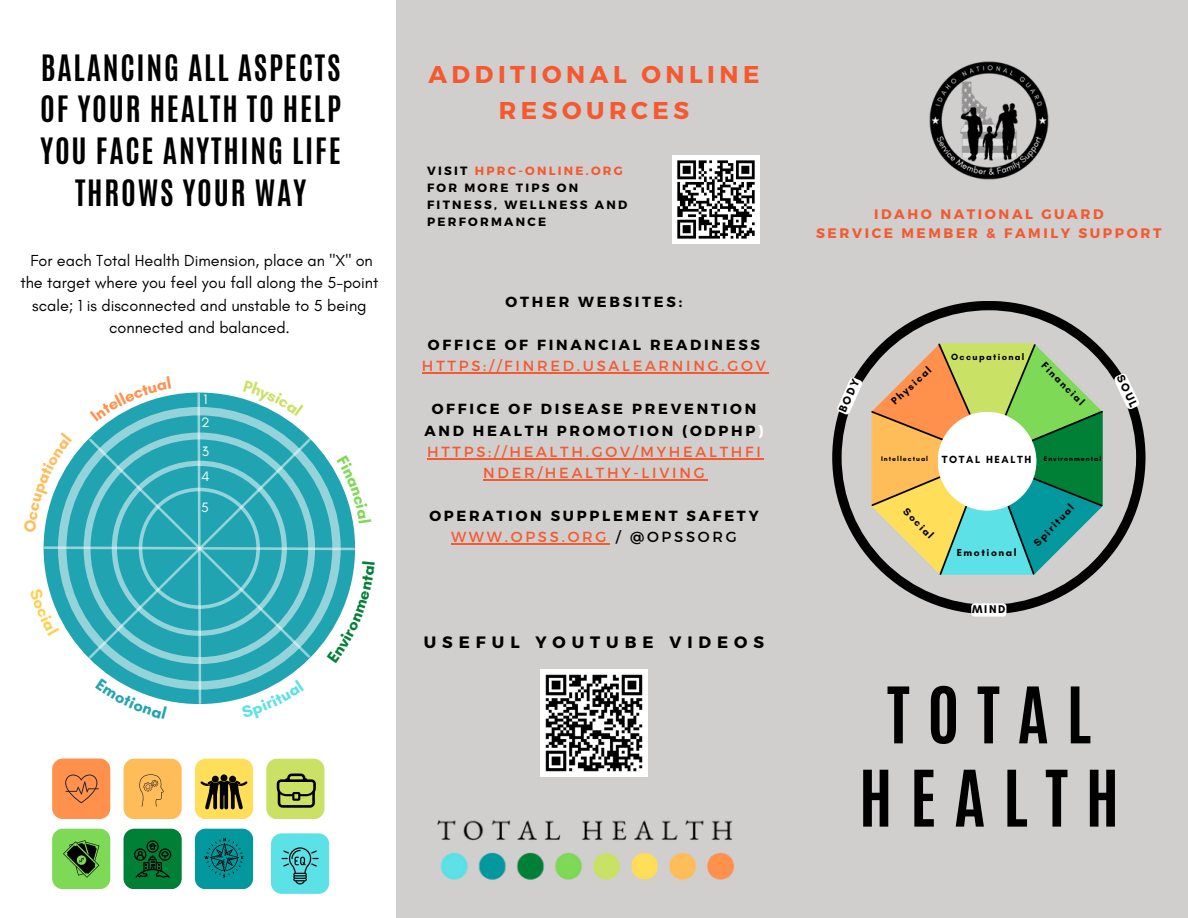
<style>
.page{position:relative;width:1188px;height:918px;background:#d1cece}
.page>*{position:absolute;margin:0;border:0;box-sizing:border-box;transform-origin:0 0}
.t1{font:700 66.15px/83.2px "Antonio";letter-spacing:.265em;color:#000;text-align:center}
.t2{font:700 30.3px/41.7px "Antonio";letter-spacing:.06em;color:#000;text-align:center}
.t3{font:700 24.3px/36px "Montserrat";letter-spacing:.19em;color:#f4592f;text-align:center}
.t4{font:700 16.5px "Montserrat";letter-spacing:.36em;color:#000}
.t5{font:16.2px/22.5px "Glacial Indifference";color:#000;text-align:center}
.t6{font:700 14.7px/21.3px "Montserrat";letter-spacing:.19em;color:#000;text-align:center}
.t7{font:14.7px "Montserrat";letter-spacing:.19em;color:#f4592f}
.t8{font:13.95px/25.5px "Glacial Indifference";color:#fff}
.t9{font:700 13.8px/19.8px "Montserrat";letter-spacing:.19em;color:#f4592f;text-align:center}
.t10{font:700 12px/17px "Montserrat";letter-spacing:.19em;color:#000}
.t11{font:11.4px "Glacial Indifference";letter-spacing:.15em;color:#000}
.t12{font:700 11.4px "Glacial Indifference";color:#020202}
.t13{font:700 11.4px "Glacial Indifference";color:#000}
.t14{font:700 10.5px "Glacial Indifference";letter-spacing:.15em;color:#000}
.t15{font:700 10.35px "Glacial Indifference";letter-spacing:.15em;color:#000}
.t16{font:700 9.3px "Glacial Indifference";letter-spacing:.15em;color:#000}
.t17{font:700 6.9px "Glacial Indifference";letter-spacing:.15em;color:#000}
.s1{color:#f4592f}
.s2{color:#fff}
.s3{font-weight:400;color:#f4592f}
.s4{font-weight:400}
</style>
<div class="page">
<img style="left:672px;top:155px;width:88px;height:88px">
<div style="left:0;top:0;width:396px;height:918px;background:#fff"></div>
<img style="left:437px;top:670px;width:297px;height:210px">
<div style="left:52px;top:759px;width:58px;height:60px;background:#ff914d;border-radius:11px"></div>
<div style="left:266px;top:759px;width:58px;height:60px;background:#c9e265;border-radius:11px"></div>
<div style="left:195px;top:759px;width:58px;height:60px;background:#ffde59;border-radius:11px"></div>
<div style="left:124px;top:759px;width:58px;height:60px;background:#ffbd59;border-radius:11px"></div>
<div style="left:52px;top:829px;width:58px;height:60px;background:#7ed957;border-radius:11px"></div>
<div style="left:195px;top:829px;width:58px;height:60px;background:#03989e;border-radius:11px"></div>
<div style="left:124px;top:829px;width:58px;height:60px;background:#008037;border-radius:11px"></div>
<svg style="left:65px;top:774px;width:34px;height:29px"></svg>
<svg style="left:139px;top:774px;width:25px;height:33px"></svg>
<svg style="left:201px;top:774px;width:46px;height:36px"></svg>
<svg style="left:277px;top:774px;width:39px;height:34px"></svg>
<svg style="left:63px;top:840px;width:36px;height:38px"></svg>
<svg style="left:134px;top:840px;width:37px;height:38px"></svg>
<svg style="left:205px;top:838px;width:38px;height:40px"></svg>
<div style="left:271px;top:833px;width:58px;height:61px;background:#5ce1e6;border-radius:11px"></div>
<svg style="left:282px;top:847px;width:37px;height:37px"></svg>
<svg style="left:832px;top:301px;width:314px;height:313px"></svg>
<div style="left:971px;top:603px;width:35px;height:14px;background:#fff;border-radius:3px"></div>
<svg style="left:836px;top:376px;width:27px;height:40px"></svg>
<svg style="left:1113px;top:372px;width:27px;height:38px"></svg>
<svg style="left:870px;top:342px;width:234px;height:234px"></svg>
<div style="left:938px;top:412px;width:98px;height:99px;background:#fff;border-radius:50%"></div>
<img style="left:929px;top:61px;width:120px;height:119px">
<hr style="left:422px;top:373px;width:347px;height:1px;background:#f4592f">
<hr style="left:427px;top:458px;width:337px;height:1px;background:#f4592f">
<hr style="left:483px;top:479px;width:224px;height:2px;background:#f4592f">
<hr style="left:451px;top:544px;width:158px;height:1px;background:#f4592f">
<svg style="left:43px;top:392px;width:312px;height:312px"></svg>
<h2 class="t2" style="left:40px;top:47px;width:302px">BALANCING ALL ASPECTS<br>OF YOUR HEALTH TO HELP<br>YOU FACE ANYTHING LIFE<br>THROWS YOUR WAY</h2>
<p class="t5" style="left:20px;top:249px;width:360px">For each Total Health Dimension, place an "X" on the target where you feel you fall along the 5-point scale; 1 is disconnected and unstable to 5 being connected and balanced.</p>
<p class="t8" style="left:203px;top:386px;width:5px">1</p>
<p class="t8" style="left:201px;top:410px;width:10px">2</p>
<p class="t8" style="left:201px;top:438px;width:10px">3<br>4</p>
<p class="t8" style="left:201px;top:495px;width:9px">5</p>
<h3 class="t3" style="left:428px;top:55px;width:333px">ADDITIONAL ONLINE<br>RESOURCES</h3>
<p class="t10" style="left:427px;top:161px;width:202px">VISIT <span class="s1">HPRC-ONLINE.ORG<br></span>FOR MORE TIPS ON<br>FITNESS, WELLNESS AND<br>PERFORMANCE</p>
<p class="t6" style="left:506px;top:291px;width:178px">OTHER WEBSITES:</p>
<p class="t6" style="left:428px;top:333px;width:334px">OFFICE OF FINANCIAL READINESS</p>
<p class="t7" style="left:422px;top:357px;width:345px">HTTPS://FINRED.USALEARNING.GOV</p>
<p class="t6" style="left:424px;top:398px;width:340px">OFFICE OF DISEASE PREVENTION<br>AND HEALTH PROMOTION (ODPHP<span class="s2">)<br></span><span class="s3">HTTPS://HEALTH.GOV/MYHEALTHFI<br>NDER/HEALTHY-LIVING</span></p>
<p class="t6" style="left:429px;top:504px;width:331px">OPERATION SUPPLEMENT SAFETY<br><span class="s3">WWW.OPSS.ORG</span> <span class="s4">/ @OPSSORG</span></p>
<p class="t4" style="left:424px;top:631px;width:342px">USEFUL YOUTUBE VIDEOS</p>
<p class="t9" style="left:816px;top:203px;width:347px">IDAHO NATIONAL GUARD<br>SERVICE MEMBER &amp; FAMILY SUPPORT</p>
<p class="t16" style="left:951px;top:351px;width:75px">Occupational</p>
<h1 class="t15" style="left:889px;top:398px;width:52px;rotate:-43deg">Physical</h1>
<p class="t15" style="left:1048px;top:359px;width:58px;rotate:45deg">Financial</p>
<p class="t12" style="left:836px;top:409px;width:37px;rotate:-66deg">BODY</p>
<p class="t13" style="left:1126px;top:373px;width:36px;rotate:65deg">SOUL</p>
<p class="t11" style="left:940px;top:452px;width:96px">TOTAL FITNESS</p>
<p class="t17" style="left:1044px;top:455px;width:59px">Environmental</p>
<p class="t15" style="left:1031px;top:541px;width:55px;rotate:-47deg">Spiritual</p>
<p class="t15" style="left:957px;top:546px;width:61px">Emotional</p>
<p class="t17" style="left:881px;top:455px;width:49px">Intellectual</p>
<p class="t14" style="left:942px;top:453px;width:91px">TOTAL HEALTH</p>
<p class="t15" style="left:910px;top:505px;width:39px;rotate:45deg">Social</p>
<p class="t12" style="left:972px;top:602px;width:35px">MIND</p>
<h1 class="t1" style="left:859px;top:674px;width:262px">TOTAL<br>HEALTH</h1>
</div>
